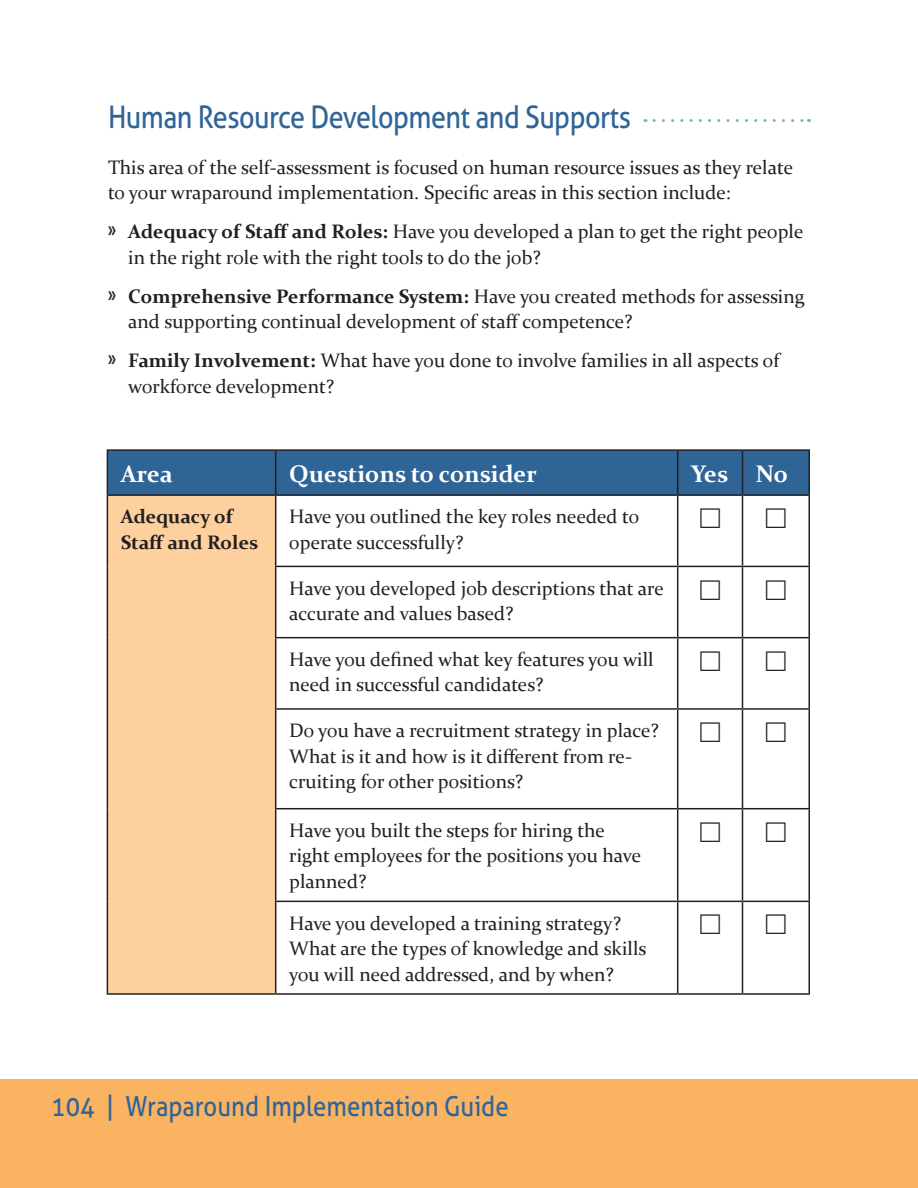
<style>
.page{position:relative;width:918px;height:1188px;background:#fff}
.page>*{position:absolute;margin:0;border:0;box-sizing:border-box;transform-origin:0 0}
.t1{font:31.05px "Aller";letter-spacing:-.02em;color:#2f6497;scale:.87 1}
.t2{font:27.6px "Aller";color:#2f6497;scale:.87 1}
.t3{font:700 24px "Constantia";color:#fff}
.t4{font:19.5px/25.5px "Constantia";color:#231f20}
.t5{font:700 19.5px/25.5px "Constantia";color:#231f20}
.s1{font-family:"Big Noodle Titling";font-size:21px}
.s2{font-weight:700}
</style>
<div class="page">
<svg style="left:654px;top:119px;width:155px;height:3px"></svg>
<div style="left:108px;top:451px;width:700px;height:43px;background:#2f6497"></div>
<div style="left:107px;top:495px;width:169px;height:499px;background:#fdd09e"></div>
<hr style="left:107px;top:449px;width:169px;height:2px;background:#231f20">
<hr style="left:107px;top:451px;width:1px;height:43px;background:#231f20">
<hr style="left:276px;top:449px;width:402px;height:2px;background:#231f20">
<hr style="left:275px;top:451px;width:1px;height:43px;background:#231f20">
<hr style="left:678px;top:449px;width:64px;height:2px;background:#231f20">
<hr style="left:677px;top:451px;width:1px;height:43px;background:#231f20">
<hr style="left:742px;top:449px;width:68px;height:2px;background:#231f20">
<hr style="left:742px;top:451px;width:1px;height:43px;background:#231f20">
<hr style="left:808px;top:451px;width:2px;height:43px;background:#231f20">
<hr style="left:107px;top:494px;width:169px;height:2px;background:#231f20">
<hr style="left:107px;top:496px;width:1px;height:70px;background:#231f20">
<hr style="left:276px;top:494px;width:402px;height:2px;background:#231f20">
<hr style="left:275px;top:496px;width:1px;height:70px;background:#231f20">
<hr style="left:678px;top:494px;width:64px;height:2px;background:#231f20">
<hr style="left:677px;top:496px;width:1px;height:70px;background:#231f20">
<hr style="left:742px;top:494px;width:68px;height:2px;background:#231f20">
<hr style="left:742px;top:496px;width:1px;height:70px;background:#231f20">
<hr style="left:808px;top:496px;width:2px;height:70px;background:#231f20">
<hr style="left:107px;top:566px;width:1px;height:72px;background:#231f20">
<hr style="left:275px;top:566px;width:403px;height:1px;background:#231f20">
<hr style="left:275px;top:567px;width:1px;height:70px;background:#231f20">
<hr style="left:678px;top:566px;width:64px;height:1px;background:#231f20">
<hr style="left:677px;top:567px;width:1px;height:70px;background:#231f20">
<hr style="left:742px;top:566px;width:68px;height:1px;background:#231f20">
<hr style="left:742px;top:567px;width:1px;height:70px;background:#231f20">
<hr style="left:808px;top:567px;width:2px;height:70px;background:#231f20">
<hr style="left:107px;top:638px;width:1px;height:71px;background:#231f20">
<hr style="left:275px;top:637px;width:403px;height:1px;background:#231f20">
<hr style="left:275px;top:638px;width:1px;height:70px;background:#231f20">
<hr style="left:678px;top:637px;width:64px;height:1px;background:#231f20">
<hr style="left:677px;top:638px;width:1px;height:70px;background:#231f20">
<hr style="left:742px;top:637px;width:68px;height:1px;background:#231f20">
<hr style="left:742px;top:638px;width:1px;height:70px;background:#231f20">
<hr style="left:808px;top:638px;width:2px;height:70px;background:#231f20">
<hr style="left:107px;top:709px;width:1px;height:100px;background:#231f20">
<hr style="left:275px;top:708px;width:403px;height:2px;background:#231f20">
<hr style="left:275px;top:710px;width:1px;height:98px;background:#231f20">
<hr style="left:678px;top:708px;width:64px;height:2px;background:#231f20">
<hr style="left:677px;top:710px;width:1px;height:98px;background:#231f20">
<hr style="left:742px;top:708px;width:68px;height:2px;background:#231f20">
<hr style="left:742px;top:710px;width:1px;height:98px;background:#231f20">
<hr style="left:808px;top:710px;width:2px;height:98px;background:#231f20">
<hr style="left:107px;top:809px;width:1px;height:92px;background:#231f20">
<hr style="left:275px;top:808px;width:403px;height:1px;background:#231f20">
<hr style="left:275px;top:809px;width:1px;height:92px;background:#231f20">
<hr style="left:678px;top:808px;width:64px;height:1px;background:#231f20">
<hr style="left:677px;top:809px;width:1px;height:92px;background:#231f20">
<hr style="left:742px;top:808px;width:68px;height:1px;background:#231f20">
<hr style="left:742px;top:809px;width:1px;height:92px;background:#231f20">
<hr style="left:808px;top:809px;width:2px;height:92px;background:#231f20">
<hr style="left:107px;top:901px;width:1px;height:92px;background:#231f20">
<hr style="left:275px;top:901px;width:403px;height:1px;background:#231f20">
<hr style="left:275px;top:902px;width:1px;height:91px;background:#231f20">
<hr style="left:678px;top:901px;width:64px;height:1px;background:#231f20">
<hr style="left:677px;top:902px;width:1px;height:91px;background:#231f20">
<hr style="left:742px;top:901px;width:68px;height:1px;background:#231f20">
<hr style="left:742px;top:902px;width:1px;height:91px;background:#231f20">
<hr style="left:808px;top:902px;width:2px;height:91px;background:#231f20">
<hr style="left:107px;top:993px;width:169px;height:2px;background:#231f20">
<hr style="left:276px;top:993px;width:402px;height:2px;background:#231f20">
<hr style="left:678px;top:993px;width:64px;height:2px;background:#231f20">
<hr style="left:742px;top:993px;width:68px;height:2px;background:#231f20">
<div style="left:0;top:1079px;width:918px;height:109px;background:#f9b361"></div>
<h1 class="t1" style="left:108px;top:98px;width:603px">Human Resource Development and Supports</h1>
<p class="t4" style="left:108px;top:153px;width:687px">This area of the self-assessment is focused on human resource issues as they relate to your wraparound implementation. Specific areas in this section include:</p>
<p class="t4" style="left:128px;top:218px;width:677px;text-indent:-20px"><span class="s1">»</span> <span class="s2">Adequacy of Staff and Roles:</span> Have you developed a plan to get the right people in the right role with the right tools to do the job?</p>
<p class="t4" style="left:128px;top:282px;width:678px;text-indent:-20px"><span class="s1">»</span> <span class="s2">Comprehensive Performance System:</span> Have you created methods for assessing and supporting continual development of staff competence?</p>
<p class="t4" style="left:128px;top:347px;width:653px;text-indent:-20px"><span class="s1">»</span> <span class="s2">Family Involvement:</span> What have you done to involve families in all aspects of workforce development?</p>
<p class="t3" style="left:121px;top:457px;width:53px">Area</p>
<p class="t3" style="left:289px;top:457px;width:249px">Questions to consider</p>
<p class="t3" style="left:691px;top:457px;width:98px">Yes No</p>
<p class="t5" style="left:121px;top:503px;width:139px">Adequacy of<br>Staff and Roles</p>
<p class="t4" style="left:289px;top:503px;width:352px">Have you outlined the key roles needed to operate successfully?</p>
<p class="t4" style="left:289px;top:574px;width:376px">Have you developed job descriptions that are accurate and values based?</p>
<p class="t4" style="left:289px;top:646px;width:366px">Have you defined what key features you will need in successful candidates?</p>
<p class="t4" style="left:289px;top:717px;width:371px">Do you have a recruitment strategy in place?<br>What is it and how is it different from re&shy;cruiting for other positions?</p>
<p class="t4" style="left:289px;top:817px;width:353px">Have you built the steps for hiring the right employees for the positions you have planned?</p>
<p class="t4" style="left:289px;top:909px;width:359px">Have you developed a training strategy?<br>What are the types of knowledge and skills you will need addressed, and by when?</p>
<h2 class="t2" style="left:51px;top:1089px;width:527px">104 | Wraparound Implementation Guide</h2>
</div>
